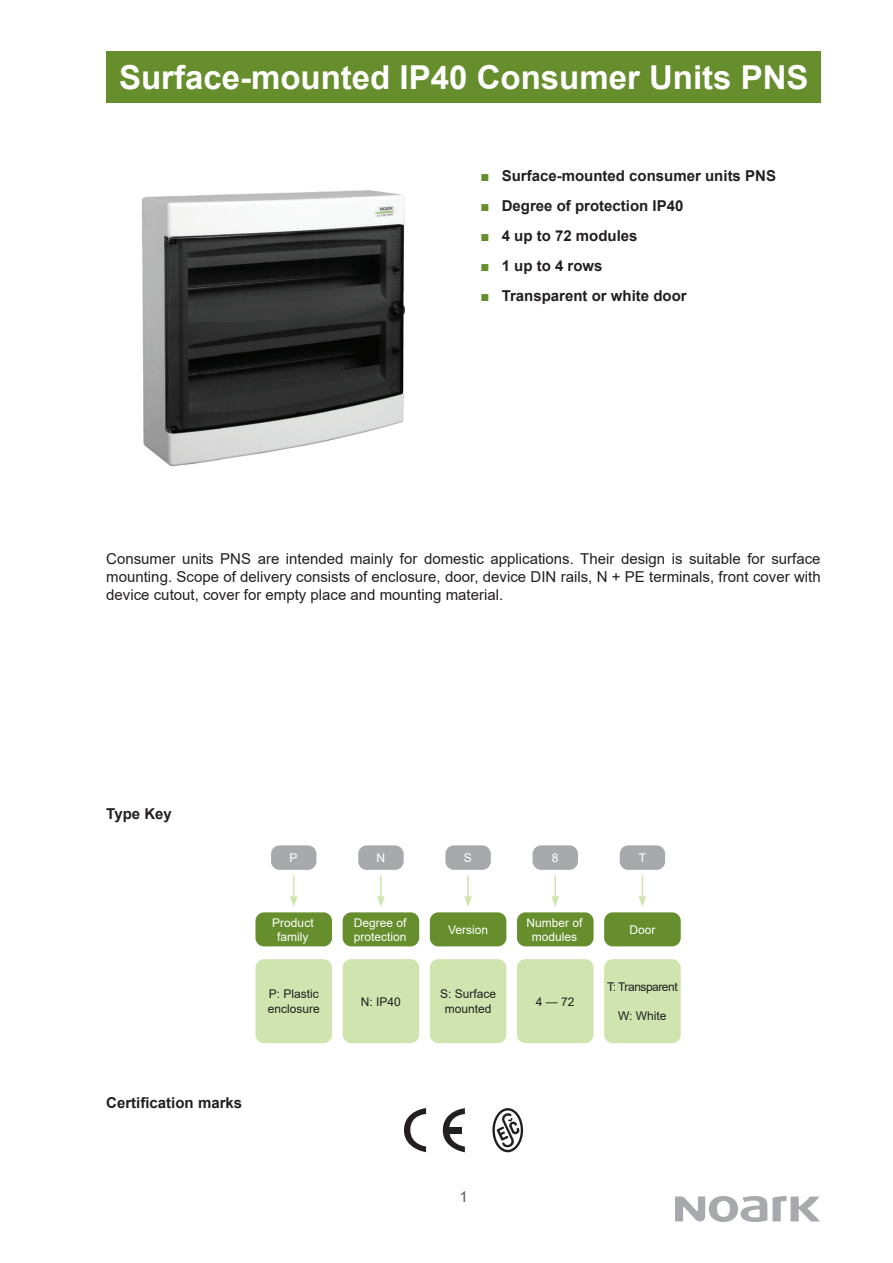
<style>
.page{position:relative;width:893px;height:1263px;background:#fff}
.page>*{position:absolute;margin:0;border:0;box-sizing:border-box;transform-origin:0 0}
.t1{font:700 33px "Arial";color:#fff}
.t2{font:15px/18px "Arial";color:#231f20;text-align:justify}
.t3{font:700 15px "Arial";color:#231f20}
.t4{font:15px "Arial";color:#57585a}
.t5{font:12px/14.4px "Arial";color:#fff;text-align:center}
.t6{font:12px/14.4px "Arial";color:#231f20}
.t7{font:12px "Arial";letter-spacing:-.04em;color:#231f20}
.s1{color:#668e2c}
</style>
<div class="page">
<svg style="left:675px;top:1196px;width:145px;height:26px"></svg>
<div style="left:106px;top:51px;width:715px;height:51px;background:#668e2c"></div>
<img style="left:142px;top:190px;width:263px;height:277px">
<div style="left:271px;top:845px;width:45px;height:25px;background:#a8a9ad;border-radius:9px"></div>
<div style="left:255px;top:912px;width:77px;height:34px;background:#668e2c;border-radius:9px"></div>
<div style="left:255px;top:959px;width:77px;height:84px;background:#cfe4ae;border-radius:9px"></div>
<svg style="left:290px;top:875px;width:8px;height:32px"></svg>
<div style="left:358px;top:845px;width:46px;height:25px;background:#a8a9ad;border-radius:9px"></div>
<div style="left:343px;top:912px;width:76px;height:34px;background:#668e2c;border-radius:9px"></div>
<div style="left:343px;top:959px;width:76px;height:84px;background:#cfe4ae;border-radius:9px"></div>
<hr style="left:380px;top:875px;width:2px;height:24px;background:#cfe4ae">
<svg style="left:377px;top:896px;width:8px;height:11px"></svg>
<div style="left:533px;top:845px;width:45px;height:25px;background:#a8a9ad;border-radius:9px"></div>
<div style="left:517px;top:912px;width:76px;height:34px;background:#668e2c;border-radius:9px"></div>
<div style="left:517px;top:959px;width:76px;height:84px;background:#cfe4ae;border-radius:9px"></div>
<hr style="left:554px;top:875px;width:2px;height:24px;background:#cfe4ae">
<svg style="left:551px;top:896px;width:8px;height:11px"></svg>
<div style="left:620px;top:845px;width:45px;height:25px;background:#a8a9ad;border-radius:9px"></div>
<div style="left:604px;top:912px;width:77px;height:34px;background:#668e2c;border-radius:9px"></div>
<div style="left:604px;top:959px;width:77px;height:84px;background:#cfe4ae;border-radius:9px"></div>
<svg style="left:639px;top:875px;width:7px;height:32px"></svg>
<div style="left:445px;top:845px;width:46px;height:25px;background:#a8a9ad;border-radius:9px"></div>
<div style="left:430px;top:912px;width:76px;height:34px;background:#668e2c;border-radius:9px"></div>
<div style="left:430px;top:959px;width:76px;height:84px;background:#cfe4ae;border-radius:9px"></div>
<hr style="left:467px;top:875px;width:2px;height:24px;background:#cfe4ae">
<svg style="left:464px;top:896px;width:8px;height:11px"></svg>
<svg style="left:492px;top:1108px;width:31px;height:44px"></svg>
<svg style="left:404px;top:1108px;width:22px;height:44px"></svg>
<svg style="left:443px;top:1108px;width:22px;height:44px"></svg>
<div style="left:447px;top:1127px;width:15px;height:6px;background:#231f20"></div>
<h1 class="t1" style="left:119px;top:54px;width:691px">Surface-mounted IP40 Consumer Units PNS</h1>
<p class="t3" style="left:480px;top:165px;width:297px"><span class="s1">■</span> Surface-mounted consumer units PNS</p>
<p class="t3" style="left:480px;top:195px;width:204px"><span class="s1">■</span> Degree of protection IP40</p>
<p class="t3" style="left:480px;top:225px;width:159px"><span class="s1">■</span> 4 up to 72 modules</p>
<p class="t3" style="left:480px;top:255px;width:124px"><span class="s1">■</span> 1 up to 4 rows</p>
<p class="t3" style="left:480px;top:286px;width:208px"><span class="s1">■</span> Transparent or white door</p>
<p class="t2" style="left:106px;top:549px;width:716px">Consumer units PNS are intended mainly for domestic applications. Their design is suitable for surface mounting. Scope of delivery consists of enclosure, door, device DIN rails, N + PE terminals, front cover with device cutout, cover for empty place and mounting material.</p>
<p class="t3" style="left:106px;top:803px;width:67px">Type Key</p>
<p class="t5" style="left:290px;top:850px;width:10px">P</p>
<p class="t5" style="left:272px;top:915px;width:43px">Product family</p>
<p class="t6" style="left:268px;top:987px;width:54px">P: Plastic enclosure</p>
<p class="t3" style="left:106px;top:1092px;width:137px">Certification marks</p>
<p class="t5" style="left:376px;top:850px;width:10px">N</p>
<p class="t5" style="left:464px;top:850px;width:10px">S</p>
<p class="t5" style="left:552px;top:850px;width:8px">8</p>
<p class="t5" style="left:639px;top:850px;width:9px">T</p>
<p class="t5" style="left:354px;top:915px;width:54px;text-align:left">Degree of protection</p>
<p class="t5" style="left:448px;top:922px;width:42px">Version</p>
<p class="t5" style="left:526px;top:915px;width:58px">Number of modules</p>
<p class="t5" style="left:629px;top:922px;width:28px">Door</p>
<p class="t6" style="left:361px;top:994px;width:42px">N: IP40</p>
<p class="t6" style="left:440px;top:987px;width:58px;text-align:center">S: Surface mounted</p>
<p class="t6" style="left:536px;top:994px;width:40px">4 — 72</p>
<p class="t7" style="left:607px;top:979px;width:72px">T: Transparent</p>
<p class="t6" style="left:618px;top:1008px;width:50px">W: White</p>
<p class="t4" style="left:459px;top:1186px;width:10px">1</p>
</div>
